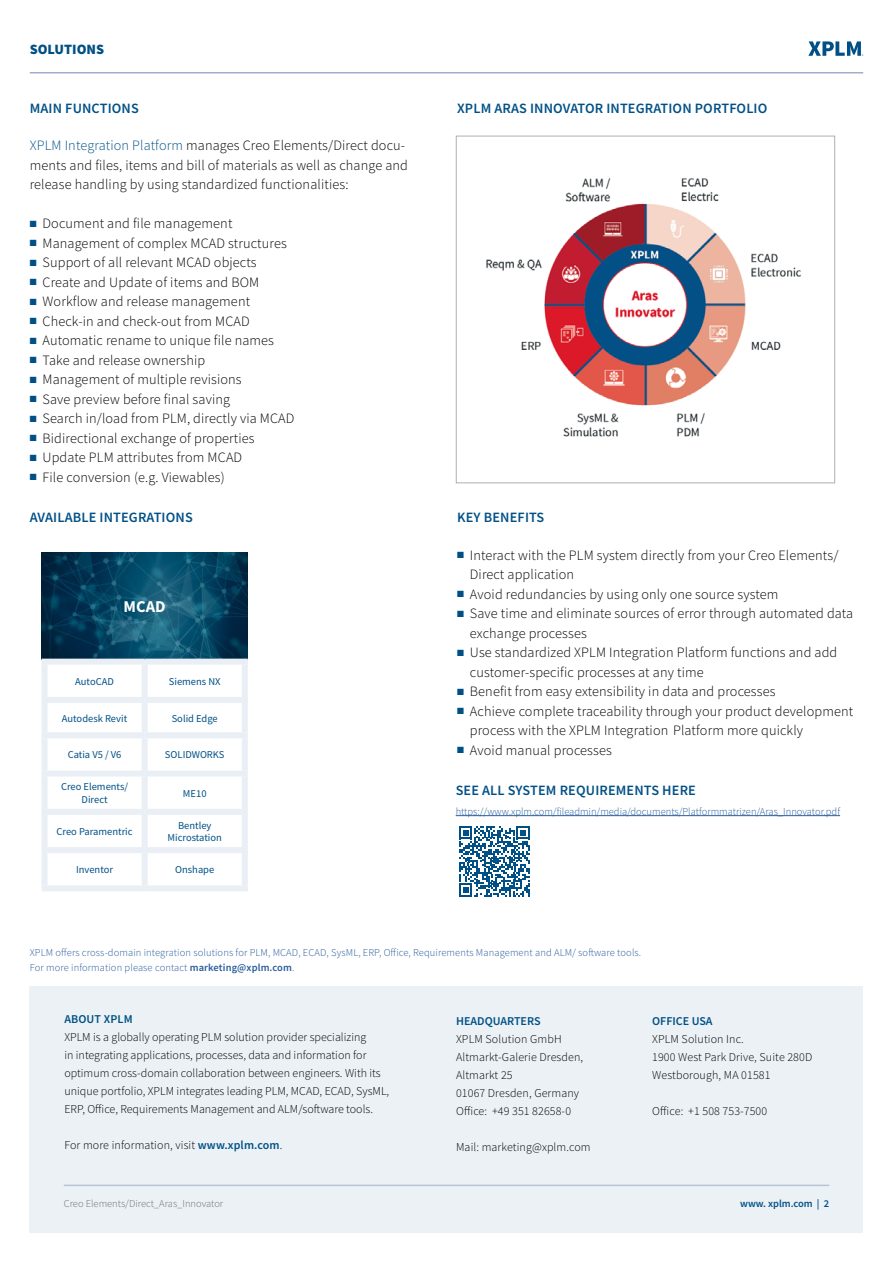
<style>
.page{position:relative;width:893px;height:1263px;background:#fff}
.page>*{position:absolute;margin:0;border:0;box-sizing:border-box;transform-origin:0 0}
.t1{font:700 16.5px "Source Sans Pro";color:#fff}
.t2{font:300 14.25px/19.5px "Source Sans Pro";letter-spacing:.01em;color:#000}
.t3{font:600 14.25px "Source Sans Pro";letter-spacing:.01em;color:#005086}
.t4{font:900 14.25px "Source Sans Pro";color:#005086}
.t5{font:300 12px/18px "Source Sans Pro";color:#000}
.t6{font:600 12px "Source Sans Pro";color:#005086}
.t7{font:300 10.5px/15px "Source Sans Pro";letter-spacing:.01em;color:#275b9b}
.t8{font:10.5px/12.6px "Source Sans Pro";color:#005086;text-align:center}
.t9{font:300 10.5px "Source Sans Pro";color:#706f6f}
.t10{font:600 10.5px "Source Sans Pro";color:#005086}
.s1{color:#005086}
.s2{font-weight:600}
.s3{font-weight:600;color:#005086}
</style>
<div class="page">
<div style="left:30px;top:986px;width:833px;height:247px;background:#ebf1f5"></div>
<svg style="left:808px;top:41px;width:55px;height:15px"></svg>
<hr style="left:30px;top:72px;width:833px;height:2px;background:#a1aecb">
<hr style="left:64px;top:1184px;width:765px;height:2px;background:#b9c2d9">
<img style="left:41px;top:553px;width:207px;height:106px">
<div style="left:41px;top:659px;width:104px;height:6px;background:#eaeff5"></div>
<div style="left:41px;top:665px;width:6px;height:32px;background:#eaeff5"></div>
<div style="left:145px;top:659px;width:103px;height:6px;background:#eaeff5"></div>
<div style="left:142px;top:665px;width:6px;height:32px;background:#eaeff5"></div>
<div style="left:242px;top:665px;width:6px;height:32px;background:#eaeff5"></div>
<div style="left:41px;top:697px;width:104px;height:6px;background:#eaeff5"></div>
<div style="left:41px;top:703px;width:6px;height:29px;background:#eaeff5"></div>
<div style="left:145px;top:697px;width:103px;height:6px;background:#eaeff5"></div>
<div style="left:142px;top:703px;width:6px;height:29px;background:#eaeff5"></div>
<div style="left:242px;top:703px;width:6px;height:29px;background:#eaeff5"></div>
<div style="left:41px;top:732px;width:104px;height:6px;background:#eaeff5"></div>
<div style="left:41px;top:738px;width:6px;height:32px;background:#eaeff5"></div>
<div style="left:145px;top:732px;width:103px;height:6px;background:#eaeff5"></div>
<div style="left:142px;top:738px;width:6px;height:32px;background:#eaeff5"></div>
<div style="left:242px;top:738px;width:6px;height:32px;background:#eaeff5"></div>
<div style="left:41px;top:770px;width:104px;height:6px;background:#eaeff5"></div>
<div style="left:41px;top:776px;width:6px;height:33px;background:#eaeff5"></div>
<div style="left:145px;top:770px;width:103px;height:6px;background:#eaeff5"></div>
<div style="left:142px;top:776px;width:6px;height:33px;background:#eaeff5"></div>
<div style="left:242px;top:776px;width:6px;height:33px;background:#eaeff5"></div>
<div style="left:41px;top:809px;width:104px;height:6px;background:#eaeff5"></div>
<div style="left:41px;top:815px;width:6px;height:32px;background:#eaeff5"></div>
<div style="left:145px;top:809px;width:103px;height:6px;background:#eaeff5"></div>
<div style="left:142px;top:815px;width:6px;height:32px;background:#eaeff5"></div>
<div style="left:242px;top:815px;width:6px;height:32px;background:#eaeff5"></div>
<div style="left:41px;top:847px;width:104px;height:6px;background:#eaeff5"></div>
<div style="left:41px;top:853px;width:6px;height:32px;background:#eaeff5"></div>
<div style="left:145px;top:847px;width:103px;height:6px;background:#eaeff5"></div>
<div style="left:142px;top:853px;width:6px;height:32px;background:#eaeff5"></div>
<div style="left:242px;top:853px;width:6px;height:32px;background:#eaeff5"></div>
<div style="left:41px;top:885px;width:104px;height:6px;background:#eaeff5"></div>
<div style="left:145px;top:885px;width:103px;height:6px;background:#eaeff5"></div>
<img style="left:486px;top:178px;width:315px;height:259px">
<div style="left:456px;top:136px;width:379px;height:347px;border:1px solid #abb0b0"></div>
<svg style="left:459px;top:826px;width:71px;height:71px"></svg>
<hr style="left:456px;top:815px;width:384px;height:1px;background:#275b9b">
<p class="t4" style="left:30px;top:39px;width:76px">SOLUTIONS</p>
<p class="t3" style="left:30px;top:98px;width:111px">MAIN FUNCTIONS</p>
<p class="t2" style="left:30px;top:136px;width:380px"><span class="s1">XPLM Integration Platform</span> manages Creo Elements/Direct docu&shy;ments and files, items and bill of materials as well as change and release handling by using standardized functionalities:</p>
<p class="t2" style="left:30px;top:214px;width:204px"><span class="s1">■</span> Document and file management</p>
<p class="t2" style="left:30px;top:233px;width:259px"><span class="s1">■</span> Management of complex MCAD structures</p>
<p class="t2" style="left:30px;top:253px;width:228px"><span class="s1">■</span> Support of all relevant MCAD objects</p>
<p class="t2" style="left:30px;top:272px;width:231px"><span class="s1">■</span> Create and Update of items and BOM</p>
<p class="t2" style="left:30px;top:292px;width:222px"><span class="s1">■</span> Workflow and release management</p>
<p class="t2" style="left:30px;top:311px;width:222px"><span class="s1">■</span> Check-in and check-out from MCAD</p>
<p class="t2" style="left:30px;top:331px;width:246px"><span class="s1">■</span> Automatic rename to unique file names</p>
<p class="t2" style="left:30px;top:350px;width:177px"><span class="s1">■</span> Take and release ownership</p>
<p class="t2" style="left:30px;top:370px;width:213px"><span class="s1">■</span> Management of multiple revisions</p>
<p class="t2" style="left:30px;top:389px;width:202px"><span class="s1">■</span> Save preview before final saving</p>
<p class="t2" style="left:30px;top:409px;width:266px"><span class="s1">■</span> Search in/load from PLM, directly via MCAD</p>
<p class="t2" style="left:30px;top:428px;width:226px"><span class="s1">■</span> Bidirectional exchange of properties</p>
<p class="t2" style="left:30px;top:448px;width:214px"><span class="s1">■</span> Update PLM attributes from MCAD</p>
<p class="t2" style="left:30px;top:467px;width:196px"><span class="s1">■</span> File conversion (e.g. Viewables)</p>
<p class="t3" style="left:30px;top:508px;width:165px">AVAILABLE INTEGRATIONS</p>
<p class="t1" style="left:124px;top:595px;width:44px">MCAD</p>
<p class="t8" style="left:75px;top:675px;width:40px">AutoCAD</p>
<p class="t8" style="left:169px;top:675px;width:53px">Siemens NX</p>
<p class="t8" style="left:62px;top:712px;width:67px">Autodesk Revit</p>
<p class="t8" style="left:172px;top:712px;width:48px">Solid Edge</p>
<p class="t8" style="left:68px;top:748px;width:55px">Catia V5 / V6</p>
<p class="t8" style="left:165px;top:748px;width:61px">SOLIDWORKS</p>
<p class="t8" style="left:61px;top:780px;width:69px">Creo Elements/<br>Direct</p>
<p class="t8" style="left:183px;top:787px;width:25px">ME10</p>
<p class="t8" style="left:56px;top:825px;width:78px">Creo Paramentric</p>
<p class="t8" style="left:168px;top:819px;width:56px">Bentley<br>Microstation</p>
<p class="t8" style="left:76px;top:863px;width:39px">Inventor</p>
<p class="t8" style="left:175px;top:863px;width:41px">Onshape</p>
<p class="t3" style="left:457px;top:98px;width:312px">XPLM ARAS INNOVATOR INTEGRATION PORTFOLIO</p>
<p class="t3" style="left:457px;top:508px;width:89px">KEY BENEFITS</p>
<p class="t2" style="left:470px;top:545px;width:370px;text-indent:-13px"><span class="s1">■</span> Interact with the PLM system directly from your Creo Elements/<br>Direct application</p>
<p class="t2" style="left:457px;top:584px;width:323px"><span class="s1">■</span> Avoid redundancies by using only one source system</p>
<p class="t2" style="left:470px;top:604px;width:385px;text-indent:-13px"><span class="s1">■</span> Save time and eliminate sources of error through automated data exchange processes</p>
<p class="t2" style="left:470px;top:643px;width:369px;text-indent:-13px"><span class="s1">■</span> Use standardized XPLM Integration Platform functions and add customer-specific processes at any time</p>
<p class="t2" style="left:457px;top:682px;width:320px"><span class="s1">■</span> Benefit from easy extensibility in data and processes</p>
<p class="t2" style="left:470px;top:701px;width:385px;text-indent:-13px"><span class="s1">■</span> Achieve complete traceability through your product development process with the XPLM Integration Platform more quickly</p>
<p class="t2" style="left:457px;top:740px;width:156px"><span class="s1">■</span> Avoid manual processes</p>
<p class="t3" style="left:456px;top:781px;width:242px">SEE ALL SYSTEM REQUIREMENTS HERE</p>
<p class="t7" style="left:456px;top:804px;width:386px">https://www.xplm.com/fileadmin/media/documents/Platformmatrizen/Aras_Innovator.pdf</p>
<p class="t7" style="left:30px;top:945px;width:613px">XPLM offers cross-domain integration solutions for PLM, MCAD, ECAD, SysML, ERP, Office, Requirements Management and ALM/ software tools.<br>For more information please contact <span class="s2">marketing@xplm.com</span>.</p>
<p class="t6" style="left:64px;top:1011px;width:70px">ABOUT XPLM</p>
<p class="t5" style="left:64px;top:1028px;width:326px">XPLM is a globally operating PLM solution provider specializing<br>in integrating applications, processes, data and information for optimum cross-domain collaboration between engineers. With its unique portfolio, XPLM integrates leading PLM, MCAD, ECAD, SysML, ERP, Office, Requirements Management and ALM/software tools.</p>
<p class="t5" style="left:64px;top:1136px;width:220px">For more information, visit <span class="s3">www.xplm.com</span>.</p>
<p class="t6" style="left:456px;top:1013px;width:86px">HEADQUARTERS</p>
<p class="t5" style="left:456px;top:1030px;width:129px">XPLM Solution GmbH<br>Altmarkt-Galerie Dresden,<br>Altmarkt 25<br>01067 Dresden, Germany<br>Office: +49 351 82658-0</p>
<p class="t5" style="left:456px;top:1138px;width:136px">Mail: marketing@xplm.com</p>
<p class="t6" style="left:652px;top:1013px;width:62px">OFFICE USA</p>
<p class="t5" style="left:652px;top:1030px;width:162px">XPLM Solution Inc.<br>1900 West Park Drive, Suite 280D<br>Westborough, MA 01581</p>
<p class="t5" style="left:652px;top:1102px;width:117px">Office: +1 508 753-7500</p>
<p class="t9" style="left:64px;top:1197px;width:161px">Creo Elements/Direct_Aras_Innovator</p>
<p class="t10" style="left:740px;top:1197px;width:91px">www. xplm.com | 2</p>
</div>
